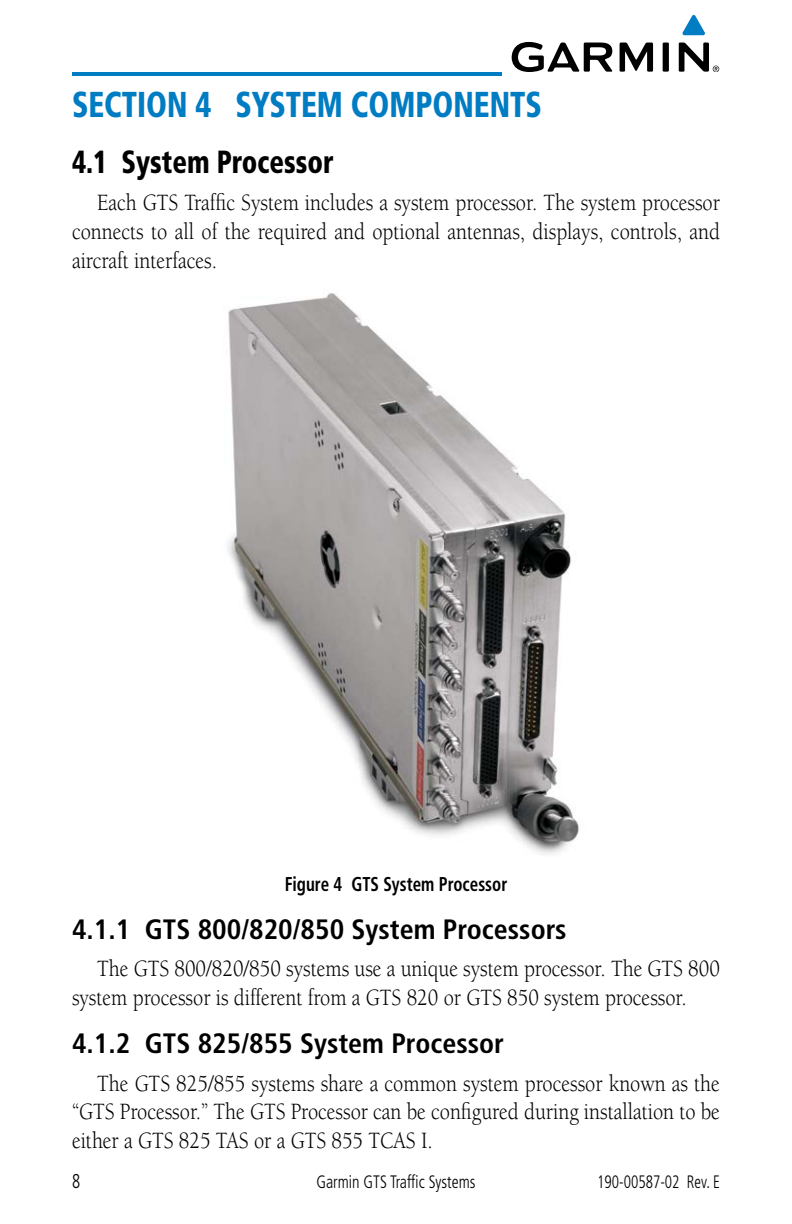
<style>
.page{position:relative;width:792px;height:1224px;background:#fff}
.page>*{position:absolute;margin:0;border:0;box-sizing:border-box;transform-origin:0 0}
.t1{font:900 condensed 36px "Frutiger";color:#007cc3;scale:.85 1}
.t2{font:900 condensed 32px "Frutiger";color:#000;scale:.85 1}
.t3{font:700 condensed 28px "Frutiger";color:#000}
.BODY_TEXT{font:24px/28.8px "Berkeley";color:#000;text-align:justify;scale:.85 1}
.t4{font:700 condensed 20px "Frutiger";color:#000;scale:.85 1}
.t5{font:300 condensed 20px "Frutiger";color:#000;scale:.85 1}
.t6{font:300 condensed 18px "Frutiger";color:#000;scale:.9 1}
.t7{font:300 condensed 18px "Frutiger";color:#000;scale:.85 1}
</style>
<div class="page">
<hr style="left:72px;top:72px;width:430px;height:4px;background:#007cc3">
<svg style="left:682px;top:15px;width:23px;height:20px"></svg>
<svg style="left:512px;top:42px;width:207px;height:30px"></svg>
<img style="left:227px;top:293px;width:352px;height:562px">
<p class="t1" style="left:72px;top:83px;width:40px">Section</p>
<p class="t1" style="left:196px;top:83px;width:409px">4 SYSTEM COMPONENTS</p>
<p class="t2" style="left:72px;top:143px;width:309px">4.1 System Processor</p>
<p class="BODY_TEXT" style="left:72px;top:189px;width:764px;text-indent:25px">Each GTS Traffic System includes a system processor. The system processor connects to all of the required and optional antennas, displays, controls, and aircraft interfaces.</p>
<p class="t4" style="left:285px;top:872px;width:263px">Figure 4 GTS System Processor</p>
<p class="t3" style="left:72px;top:913px;width:496px">4.1.1 GTS 800/820/850 System Processors</p>
<p class="BODY_TEXT" style="left:72px;top:955px;width:764px;text-indent:25px">The GTS 800/820/850 systems use a unique system processor. The GTS 800 system processor is different from a GTS 820 or GTS 850 system processor.</p>
<p class="t3" style="left:72px;top:1027px;width:434px">4.1.2 GTS 825/855 System Processor</p>
<p class="BODY_TEXT" style="left:72px;top:1069px;width:764px;text-indent:25px">The GTS 825/855 systems share a common system processor known as the “GTS Processor.” The GTS Processor can be configured during installation to be either a GTS 825 TAS or a GTS 855 TCAS I.</p>
<p class="t5" style="left:72px;top:1170px;width:11px">8</p>
<p class="t6" style="left:316px;top:1171px;width:178px">Garmin GTS Traffic Systems</p>
<p class="t7" style="left:597px;top:1171px;width:146px">190-00587-02 Rev. E</p>
</div>
